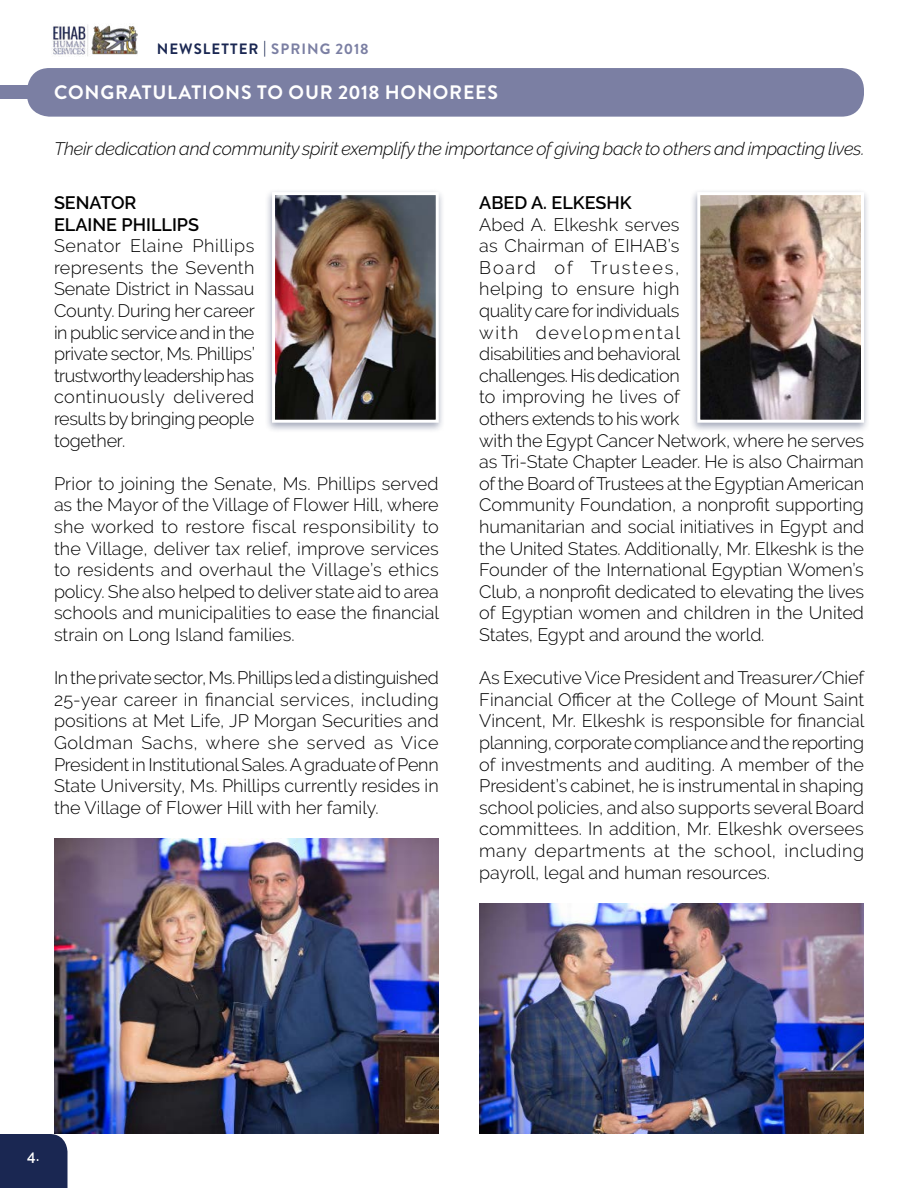
<style>
.page{position:relative;width:918px;height:1188px;background:#fff}
.page>*{position:absolute;margin:0;border:0;box-sizing:border-box;transform-origin:0 0}
.t1{font:700 19.5px "Brandon Grotesque";letter-spacing:.04em;color:#fff}
.t2{font:300 18px/21.6px "Raleway";letter-spacing:-.01em;color:#000;text-align:justify}
.t3{font:italic 300 18px "Raleway";letter-spacing:-.015em;color:#000}
.t4{font:600 18px/21.6px "Raleway";color:#000}
.t5{font:700 15px "Brandon Grotesque";letter-spacing:.07em;color:#1a2752}
.t6{font:600 15px "Raleway";color:#fff}
.s1{color:#7b7fa3}
</style>
<div class="page">
<div style="left:0;top:1134px;width:68px;height:54px;background:#1a2752"></div>
<img style="left:53px;top:24px;width:84px;height:32px">
<div style="left:0;top:86px;width:230px;height:13px;background:#7b7fa3"></div>
<div style="left:27px;top:68px;width:837px;height:49px;background:#7b7fa3;border-radius:23px"></div>
<div style="left:264px;top:189px;width:181px;height:244px;background:#1a2752;opacity:.4"></div>
<img style="left:276px;top:196px;width:159px;height:223px">
<div style="left:272px;top:192px;width:167px;height:231px;border:3px solid #fff"></div>
<div style="left:689px;top:189px;width:181px;height:244px;background:#1a2752;opacity:.4"></div>
<img style="left:701px;top:196px;width:159px;height:223px">
<div style="left:697px;top:192px;width:167px;height:231px;border:3px solid #fff"></div>
<img style="left:54px;top:838px;width:385px;height:296px">
<img style="left:479px;top:903px;width:385px;height:231px">
<p class="t5" style="left:157px;top:38px;width:214px">NEWSLETTER | <span class="s1">SPRING 2018</span></p>
<p class="t1" style="left:54px;top:79px;width:445px">CONGRATULATIONS TO OUR 2018 HONOREES</p>
<p class="t3" style="left:54px;top:138px;width:812px">Their dedication and community spirit exemplify the importance of giving back to others and impacting lives.</p>
<p class="t4" style="left:54px;top:192px;width:147px">SENATOR<br>ELAINE PHILLIPS</p>
<p class="t2" style="left:54px;top:235px;width:202px">Senator Elaine Phillips represents the Seventh Senate District in Nassau County. During her career in public service and in the private sector, Ms. Phillips’ trustworthy leadership has continuously delivered results by bringing people together.</p>
<p class="t2" style="left:54px;top:473px;width:387px">Prior to joining the Senate, Ms. Phillips served as the Mayor of the Village of Flower Hill, where she worked to restore fiscal responsibility to the Village, deliver tax relief, improve services to residents and overhaul the Village’s ethics policy. She also helped to deliver state aid to area schools and municipalities to ease the financial strain on Long Island families.</p>
<p class="t2" style="left:54px;top:667px;width:386px">In the private sector, Ms. Phillips led a distinguished 25-year career in financial services, including positions at Met Life, JP Morgan Securities and Goldman Sachs, where she served as Vice President in Institutional Sales. A graduate of Penn State University, Ms. Phillips currently resides in the Village of Flower Hill with her family.</p>
<p class="t4" style="left:479px;top:192px;width:154px">ABED A. ELKESHK</p>
<p class="t2" style="left:479px;top:213px;width:387px;text-align:left">Abed A. Elkeshk serves<br>as Chairman of EIHAB’s<br>Board of Trustees,<br>helping to ensure high<br>quality care for individuals<br>with developmental<br>disabilities and behavioral<br>challenges. His dedication<br>to improving he lives of<br>others extends to his work<br>with the Egypt Cancer Network, where he serves as Tri-State Chapter Leader. He is also Chairman of the Board of Trustees at the Egyptian American Community Foundation, a nonprofit supporting humanitarian and social initiatives in Egypt and the United States. Additionally, Mr. Elkeshk is the Founder of the International Egyptian Women’s Club, a nonprofit dedicated to elevating the lives of Egyptian women and children in the United States, Egypt and around the world.</p>
<p class="t2" style="left:479px;top:667px;width:387px">As Executive Vice President and Treasurer/Chief Financial Officer at the College of Mount Saint Vincent, Mr. Elkeshk is responsible for financial planning, corporate compliance and the reporting of investments and auditing. A member of the President’s cabinet, he is instrumental in shaping school policies, and also supports several Board committees. In addition, Mr. Elkeshk oversees many departments at the school, including payroll, legal and human resources.</p>
<p class="t6" style="left:27px;top:1147px;width:14px">4.</p>
</div>
